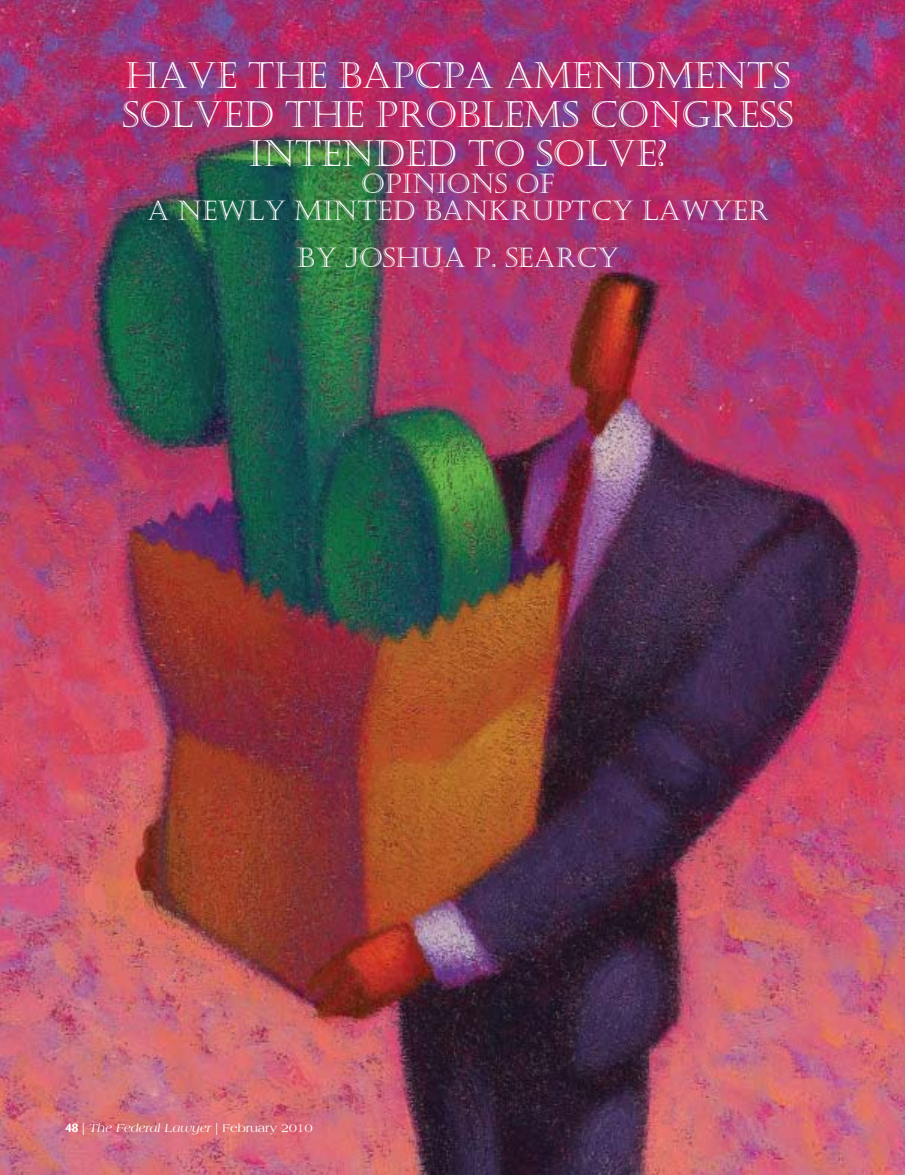
<style>
.page{position:relative;width:905px;height:1175px;background:#fff}
.page>*{position:absolute;margin:0;border:0;box-sizing:border-box;transform-origin:0 0}
.t1{font:36px/39px "Castellar";color:#fff;text-align:center}
.t2{font:27px/27px "Castellar";color:#fff;text-align:center}
.t3{font:italic 12px "Americana";color:#fff}
.s1{font-family:"Ocean Sans Std";font-weight:700;font-style:normal;font-size:12.75px}
.s2{font-style:normal}
</style>
<div class="page">
<img style="left:0;top:0;width:904px;height:1174px">
<p class="t1" style="left:122px;top:57px;width:672px">HAVE THE BAPCPA AMENDMENTS<br>SOLVED THE PROBLEMS CONGRESS<br>INTENDED TO SOLVE?</p>
<p class="t2" style="left:147px;top:171px;width:623px">OPINIONS OF<br>A NEWLY MINTED BANKRUPTCY LAWYER</p>
<p class="t2" style="left:297px;top:244px;width:324px">BY JOSHUA P. SEARCY</p>
<p class="t3" style="left:65px;top:1121px;width:248px"><span class="s1">48</span> <span class="s2">|</span> The Federal Lawyer <span class="s2">| February 2010</span></p>
</div>
